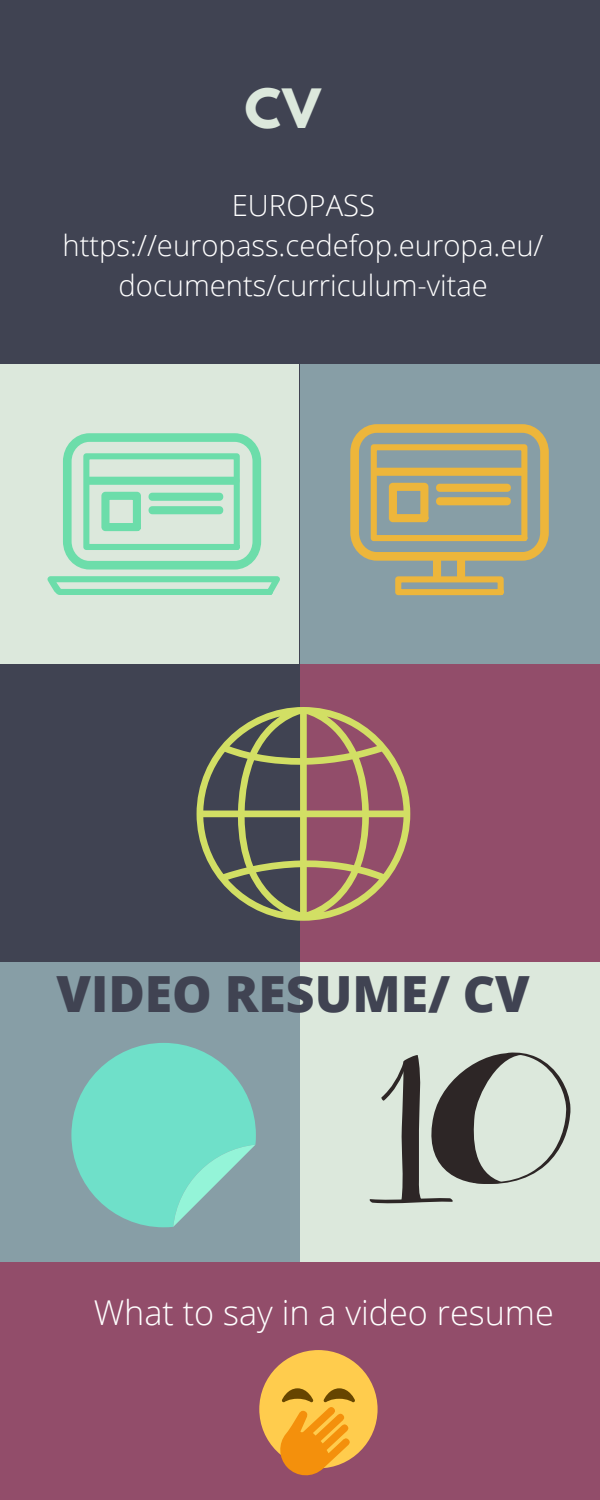
<style>
.page{position:relative;width:600px;height:1500px;background:#404352}
.page>*{position:absolute;margin:0;border:0;box-sizing:border-box;transform-origin:0 0}
.t1{font:800 49.9px "Open Sans";color:#404352}
.t2{font:700 48px "League Spartan";color:#dce8dc}
.t3{font:300 34.2px "Open Sans";color:#fff}
.t4{font:300 29.2px/40.2px "Open Sans";color:#fff;text-align:center}
</style>
<div class="page">
<div style="left:300px;top:364px;width:300px;height:300px;background:#879ea6"></div>
<div style="left:0;top:364px;width:299px;height:300px;background:#dce8dc"></div>
<div style="left:300px;top:664px;width:300px;height:300px;background:#924d6a"></div>
<div style="left:0;top:962px;width:300px;height:300px;background:#879ea6"></div>
<div style="left:300px;top:962px;width:300px;height:300px;background:#dce8dc"></div>
<div style="left:0;top:1262px;width:600px;height:238px;background:#924d6a"></div>
<svg style="left:47px;top:576px;width:233px;height:19px"></svg>
<svg style="left:63px;top:433px;width:198px;height:137px"></svg>
<svg style="left:350px;top:424px;width:199px;height:171px"></svg>
<svg style="left:197px;top:707px;width:213px;height:214px"></svg>
<svg style="left:71px;top:1043px;width:185px;height:184px"></svg>
<svg style="left:370px;top:1053px;width:201px;height:150px"></svg>
<div style="left:259px;top:1350px;width:119px;height:118px;background:#ffcc4d;border-radius:50%"></div>
<svg style="left:278px;top:1388px;width:77px;height:87px"></svg>
<h2 class="t2" style="left:245px;top:85px;width:77px">CV</h2>
<p class="t4" style="left:63px;top:184px;width:482px">EUROPASS https://europass.cedefop.europa.eu/ documents/curriculum-vitae</p>
<h1 class="t1" style="left:56px;top:959px;width:475px">VIDEO RESUME/ CV</h1>
<p class="t3" style="left:94px;top:1288px;width:462px">What to say in a video resume</p>
</div>
